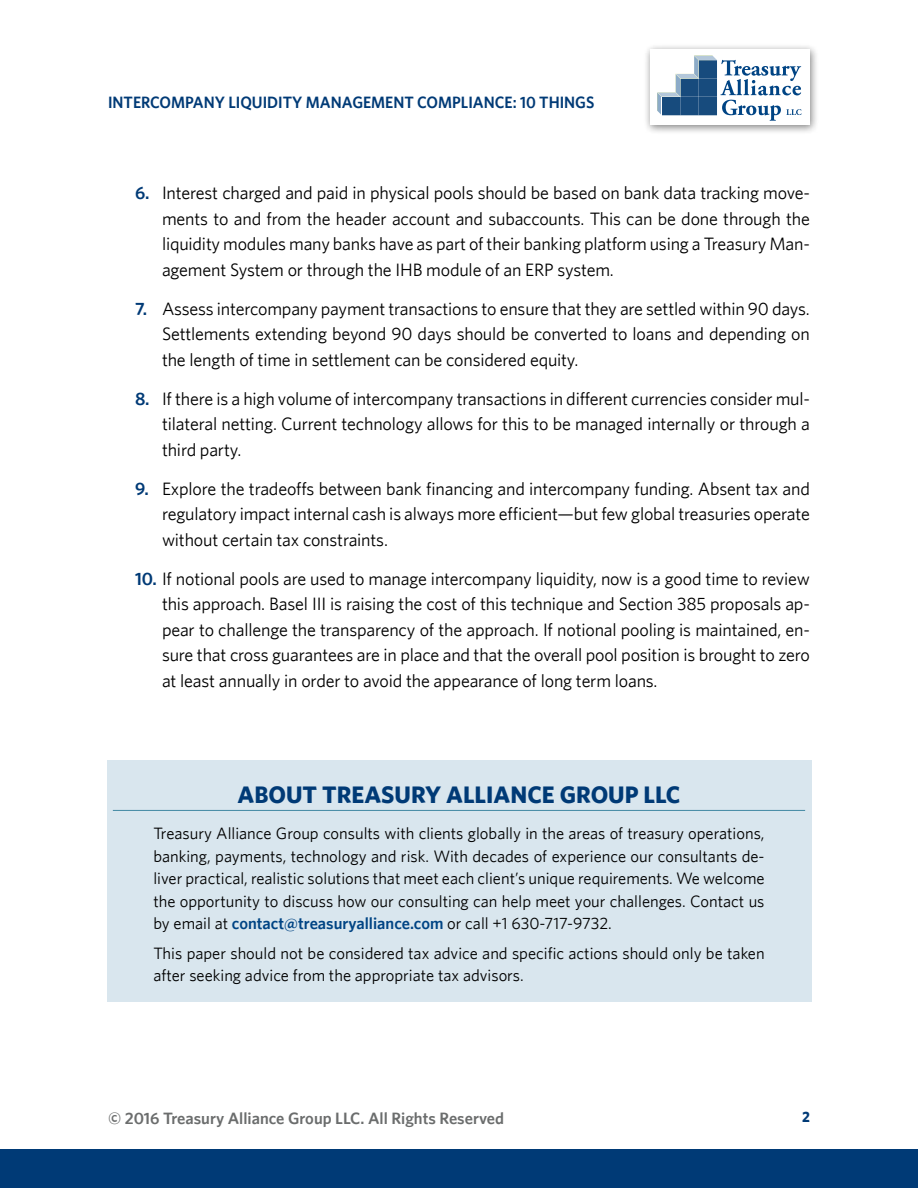
<style>
.page{position:relative;width:918px;height:1188px;background:#fff}
.page>*{position:absolute;margin:0;border:0;box-sizing:border-box;transform-origin:0 0}
.t1{font:700 24px "Whitney";color:#003a76}
.t2{font:18px/25.5px "Whitney";letter-spacing:-.01em;color:#000;text-align:justify}
.t3{font:16.5px/22.5px "Whitney";color:#000;text-align:justify}
.t4{font:600 16.5px "Whitney";color:#003a76;scale:.95 1}
.t5{font:600 16.5px "Whitney";color:#6b6d6d}
.t6{font:700 15px "Whitney";color:#003a76;scale:.95 1}
.s1{font-weight:600;color:#003a76}
.s2{font-weight:600;color:#004484}
</style>
<div class="page">
<div style="left:0;top:1149px;width:918px;height:39px;background:#003a76"></div>
<div style="left:644px;top:43px;width:176px;height:92px;background:#000;opacity:.5"></div>
<div style="left:650px;top:49px;width:160px;height:75px;background:#fff"></div>
<svg style="left:657px;top:55px;width:144px;height:66px"></svg>
<div style="left:107px;top:760px;width:704px;height:241px;background:#d9e6ee"></div>
<hr style="left:113px;top:810px;width:692px;height:1px;background:#4189a3">
<p class="t4" style="left:108px;top:92px;width:514px">Intercompany Liquidity Manag ement Compliance: 10 Thi ngs</p>
<p class="t2" style="left:162px;top:180px;width:650px;text-indent:-27px"><span class="s1">6.</span> Interest charged and paid in physical pools should be based on bank data tracking move&shy;ments to and from the header account and subaccounts. This can be done through the liquidity modules many banks have as part of their banking platform using a Treasury Man&shy;agement System or through the IHB module of an ERP system.</p>
<p class="t2" style="left:162px;top:295px;width:649px;text-indent:-27px"><span class="s1">7.</span> Assess intercompany payment transactions to ensure that they are settled within 90 days.<br>Settlements extending beyond 90 days should be converted to loans and depending on the length of time in settlement can be considered equity.</p>
<p class="t2" style="left:162px;top:385px;width:650px;text-indent:-27px"><span class="s1">8.</span> If there is a high volume of intercompany transactions in different currencies consider mul&shy;tilateral netting. Current technology allows for this to be managed internally or through a third party.</p>
<p class="t2" style="left:162px;top:475px;width:650px;text-indent:-27px"><span class="s1">9.</span> Explore the tradeoffs between bank financing and intercompany funding. Absent tax and regulatory impact internal cash is always more efficient—but few global treasuries operate without certain tax constraints.</p>
<p class="t2" style="left:162px;top:565px;width:650px;text-indent:-27px"><span class="s1">10.</span> If notional pools are used to manage intercompany liquidity, now is a good time to review this approach. Basel III is raising the cost of this technique and Section 385 proposals ap&shy;pear to challenge the transparency of the approach. If notional pooling is maintained, en&shy;sure that cross guarantees are in place and that the overall pool position is brought to zero at least annually in order to avoid the appearance of long term loans.</p>
<h1 class="t1" style="left:237px;top:780px;width:445px">ABOUT TREASURY ALLIANCE GROUP LLC</h1>
<p class="t3" style="left:153px;top:822px;width:613px">Treasury Alliance Group consults with clients globally in the areas of treasury operations, banking, payments, technology and risk. With decades of experience our consultants de&shy;liver practical, realistic solutions that meet each client’s unique requirements. We welcome the opportunity to discuss how our consulting can help meet your challenges. Contact us by email at <span class="s2">contact@treasuryalliance.com</span> or call +1 630-717-9732.</p>
<p class="t3" style="left:153px;top:941px;width:613px">This paper should not be considered tax advice and specific actions should only be taken after seeking advice from the appropriate tax advisors.</p>
<p class="t5" style="left:108px;top:1108px;width:398px">© 2016 Treasury Alliance Group LLC. All Rights Reserved</p>
<p class="t6" style="left:802px;top:1108px;width:10px">2</p>
</div>
